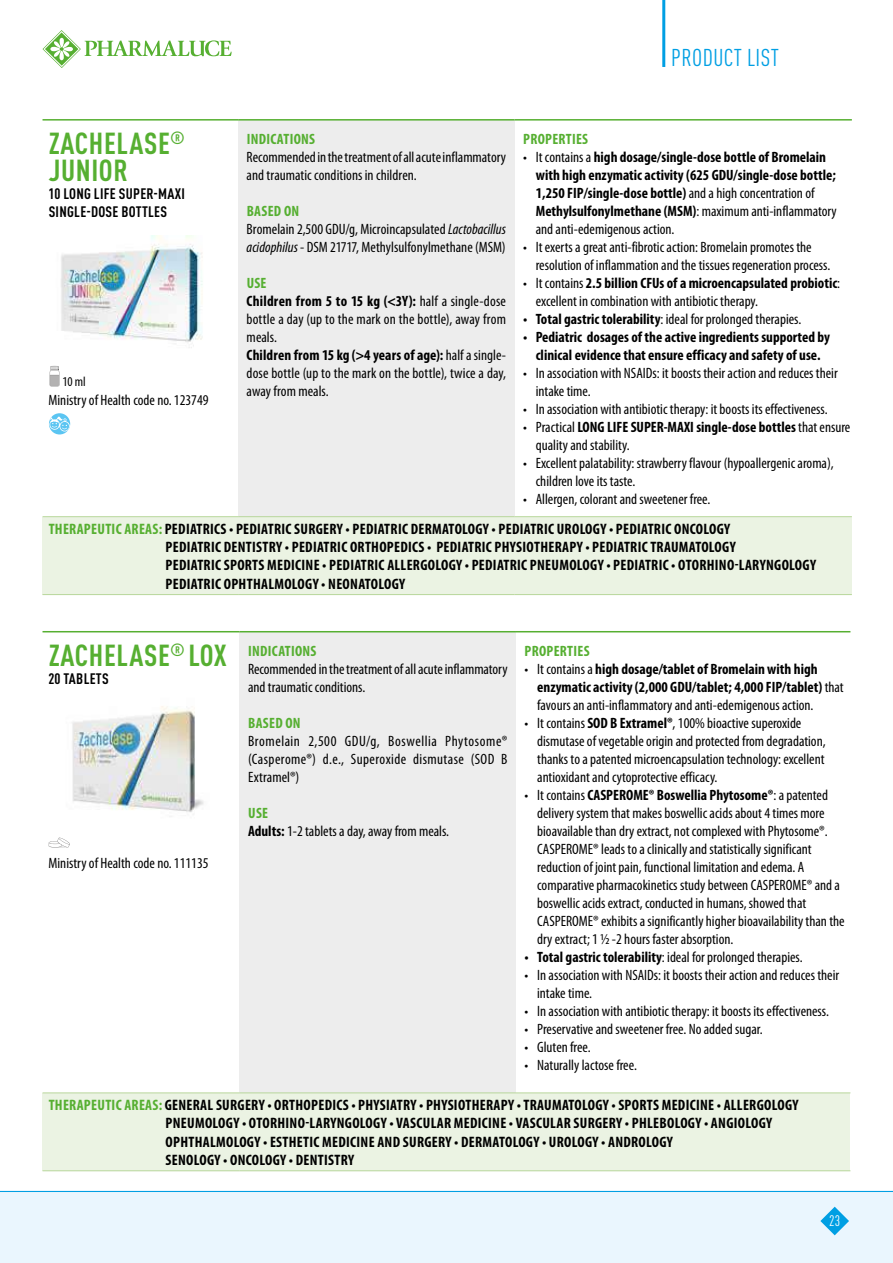
<style>
.page{position:relative;width:893px;height:1263px;background:#fff}
.page>*{position:absolute;margin:0;border:0;box-sizing:border-box;transform-origin:0 0}
.t1{font:700 condensed 30px/27px "DIN Pro";letter-spacing:.02em;color:#56af31}
.t2{font:condensed 24px "DIN Pro";letter-spacing:.02em;color:#009fe3}
.t3{font:700 condensed 15.15px/18.1px "Myriad Pro";letter-spacing:.02em;color:#000}
.t4{font:condensed 15px/18px "Myriad Pro";color:#000}
.t5{font:700 condensed 15px/18px "Myriad Pro";color:#000}
.t6{font:700 condensed 15px "Myriad Pro";letter-spacing:.02em;color:#56af31}
.t7{font:700 condensed 15px/18px "DIN Pro";letter-spacing:.02em;color:#000}
.t8{font:condensed 15px "DIN Pro";color:#fff}
.t9{font:condensed 13.5px "Myriad Pro";color:#000}
.s1{font-weight:700;color:#56af31}
.s2{font-style:italic}
.s3{font-weight:700}
.s4{font-weight:400}
.s5{color:#56af31}
</style>
<div class="page">
<div style="left:0;top:1191px;width:893px;height:72px;background:#eaf6fe"></div>
<hr style="left:0;top:1191px;width:893px;height:1px;background:#009fe3">
<svg style="left:43px;top:30px;width:189px;height:38px"></svg>
<svg style="left:820px;top:1207px;width:29px;height:28px"></svg>
<hr style="left:662px;top:0;width:3px;height:67px;background:#009fe3">
<div style="left:238px;top:120px;width:276px;height:397px;background:#ededed"></div>
<div style="left:43px;top:517px;width:809px;height:78px;background:#ebf3e3"></div>
<hr style="left:43px;top:119px;width:195px;height:2px;background:#56af31">
<hr style="left:238px;top:119px;width:276px;height:2px;background:#56af31">
<hr style="left:514px;top:119px;width:338px;height:2px;background:#56af31">
<hr style="left:43px;top:516px;width:195px;height:1px;background:#b8d79b">
<hr style="left:43px;top:594px;width:195px;height:1px;background:#b8d79b">
<hr style="left:238px;top:594px;width:276px;height:1px;background:#b8d79b">
<hr style="left:514px;top:594px;width:338px;height:1px;background:#b8d79b">
<hr style="left:238px;top:516px;width:276px;height:1px;background:#b8d79b">
<hr style="left:514px;top:516px;width:338px;height:1px;background:#b8d79b">
<img style="left:61px;top:236px;width:142px;height:112px">
<svg style="left:49px;top:371px;width:11px;height:15px"></svg>
<svg style="left:50px;top:366px;width:9px;height:20px"></svg>
<svg style="left:52px;top:415px;width:19px;height:20px"></svg>
<div style="left:49px;top:413px;width:21px;height:21px;background:#5bc5f2;border-radius:50%"></div>
<svg style="left:49px;top:416px;width:21px;height:16px"></svg>
<div style="left:240px;top:632px;width:276px;height:461px;background:#ededed"></div>
<div style="left:43px;top:1093px;width:807px;height:78px;background:#ebf3e3"></div>
<hr style="left:43px;top:631px;width:197px;height:1px;background:#56af31">
<hr style="left:240px;top:631px;width:276px;height:1px;background:#56af31">
<hr style="left:516px;top:631px;width:334px;height:1px;background:#56af31">
<hr style="left:43px;top:1092px;width:197px;height:1px;background:#b8d79b">
<hr style="left:43px;top:1170px;width:197px;height:1px;background:#b8d79b">
<hr style="left:240px;top:1170px;width:276px;height:1px;background:#b8d79b">
<hr style="left:516px;top:1170px;width:334px;height:1px;background:#b8d79b">
<hr style="left:240px;top:1092px;width:276px;height:1px;background:#b8d79b">
<hr style="left:516px;top:1092px;width:334px;height:1px;background:#b8d79b">
<img style="left:72px;top:706px;width:132px;height:106px">
<svg style="left:49px;top:838px;width:21px;height:10px"></svg>
<h1 class="t1" style="left:49px;top:127px;width:138px">ZACHELASE<sup>®<br></sup>JUNIOR</h1>
<p class="t7" style="left:49px;top:183px;width:138px">10 LONG LIFE SUPER-MAXI<br>SINGLE-DOSE BOTTLES</p>
<p class="t9" style="left:62px;top:373px;width:25px">10 ml</p>
<p class="t4" style="left:49px;top:391px;width:162px">Ministry of Health code no. 123749</p>
<h2 class="t2" style="left:671px;top:40px;width:109px">PRODUCT LIST</h2>
<p class="t6" style="left:247px;top:129px;width:70px">INDICATIONS</p>
<p class="t4" style="left:247px;top:148px;width:261px">Recommended in the treatment of all acute inflammatory and traumatic conditions in children.</p>
<p class="t4" style="left:247px;top:202px;width:261px"><span class="s1">BASED ON<br></span>Bromelain 2,500 GDU/g, Microincapsulated <span class="s2">Lactobacillus acidophilus</span> - DSM 21717, Methylsulfonylmethane (MSM)</p>
<p class="t4" style="left:247px;top:274px;width:261px"><span class="s1">USE<br></span><span class="s3">Children from 5 to 15 kg (&lt;3Y):</span> half a single-dose bottle a day (up to the mark on the bottle), away from meals.<br><span class="s3">Children from 15 kg (&gt;4 years of age):</span> half a single&shy;dose bottle (up to the mark on the bottle), twice a day, away from meals.</p>
<p class="t6" style="left:523px;top:129px;width:67px">PROPERTIES</p>
<p class="t5" style="left:536px;top:148px;width:303px;text-indent:-13px"><span class="s4">• It contains a</span> high dosage/single-dose bottle of Bromelain with high enzymatic activity (625 GDU/single-dose bottle; 1,250 FIP/single-dose bottle) <span class="s4">and a high concentration of </span>Methylsulfonylmethane (MSM)<span class="s4">: maximum anti-inflammatory and anti-edemigenous action.</span></p>
<p class="t4" style="left:536px;top:238px;width:296px;text-indent:-13px">• It exerts a great anti-fibrotic action: Bromelain promotes the resolution of inflammation and the tissues regeneration process.</p>
<p class="t4" style="left:536px;top:274px;width:306px;text-indent:-13px">• It contains <span class="s3">2.5 billion CFUs of a microencapsulated probiotic</span>: excellent in combination with antibiotic therapy.</p>
<p class="t4" style="left:523px;top:310px;width:280px"><span class="s3">• Total gastric tolerability</span>: ideal for prolonged therapies.</p>
<p class="t5" style="left:523px;top:328px;width:308px;text-align:center">• Pediatric dosages of the active ingredients supported by clinical evidence that ensure efficacy and safety of use.</p>
<p class="t4" style="left:536px;top:364px;width:303px;text-indent:-13px">• In association with NSAIDs: it boosts their action and reduces their intake time.</p>
<p class="t4" style="left:523px;top:400px;width:306px">• In association with antibiotic therapy: it boosts its effectiveness.</p>
<p class="t4" style="left:536px;top:418px;width:316px;text-indent:-13px">• Practical <span class="s3">LONG LIFE SUPER-MAXI single-dose bottles</span> that ensure quality and stability.</p>
<p class="t4" style="left:536px;top:454px;width:299px;text-indent:-13px">• Excellent palatability: strawberry flavour (hypoallergenic aroma), children love its taste.</p>
<p class="t4" style="left:523px;top:490px;width:189px">• Allergen, colorant and sweetener free.</p>
<p class="t3" style="left:166px;top:520px;width:652px;text-indent:-117px"><span class="s5">THERAPEUTIC AREAS:</span> PEDIATRICS • PEDIATRIC SURGERY • PEDIATRIC DERMATOLOGY • PEDIATRIC UROLOGY • PEDIATRIC ONCOLOGY<br>PEDIATRIC DENTISTRY • PEDIATRIC ORTHOPEDICS • PEDIATRIC PHYSIOTHERAPY • PEDIATRIC TRAUMATOLOGY<br>PEDIATRIC SPORTS MEDICINE • PEDIATRIC ALLERGOLOGY • PEDIATRIC PNEUMOLOGY • PEDIATRIC • OTORHINO-LARYNGOLOGY PEDIATRIC OPHTHALMOLOGY • NEONATOLOGY</p>
<h1 class="t1" style="left:49px;top:639px;width:180px">ZACHELASE<sup>®</sup> LOX</h1>
<p class="t7" style="left:49px;top:668px;width:62px">20 TABLETS</p>
<p class="t4" style="left:49px;top:853px;width:162px">Ministry of Health code no. 111135</p>
<p class="t6" style="left:248px;top:641px;width:70px">INDICATIONS</p>
<p class="t4" style="left:248px;top:660px;width:261px">Recommended in the treatment of all acute inflammatory and traumatic conditions.</p>
<p class="t6" style="left:248px;top:713px;width:54px">BASED ON</p>
<p class="t4" style="left:248px;top:732px;width:261px;text-align:justify">Bromelain 2,500 GDU/g, Boswellia Phytosome® (Casperome®) d.e., Superoxide dismutase (SOD B Extramel®)</p>
<p class="t4" style="left:248px;top:804px;width:203px"><span class="s1">USE<br></span><span class="s3">Adults:</span> 1-2 tablets a day, away from meals.</p>
<p class="t6" style="left:525px;top:641px;width:67px">PROPERTIES</p>
<p class="t5" style="left:537px;top:659px;width:308px;text-indent:-13px"><span class="s4">• It contains a</span> high dosage/tablet of Bromelain with high enzymatic activity (2,000 GDU/tablet; 4,000 FIP/tablet) <span class="s4">that favours an anti-inflammatory and anti-edemigenous action.</span></p>
<p class="t4" style="left:537px;top:714px;width:290px;text-indent:-13px">• It contains <span class="s3">SOD B Extramel®</span>, 100% bioactive superoxide dismutase of vegetable origin and protected from degradation, thanks to a patented microencapsulation technology: excellent antioxidant and cytoprotective efficacy.</p>
<p class="t4" style="left:537px;top:786px;width:309px;text-indent:-13px">• It contains <span class="s3">CASPEROME® Boswellia Phytosome®</span>: a patented delivery system that makes boswellic acids about 4 times more bioavailable than dry extract, not complexed with Phytosome®.<br>CASPEROME® leads to a clinically and statistically significant reduction of joint pain, functional limitation and edema. A comparative pharmacokinetics study between CASPEROME® and a boswellic acids extract, conducted in humans, showed that CASPEROME® exhibits a significantly higher bioavailability than the dry extract; 1 ½ -2 hours faster absorption.</p>
<p class="t4" style="left:524px;top:948px;width:280px"><span class="s3">• Total gastric tolerability</span>: ideal for prolonged therapies.</p>
<p class="t4" style="left:537px;top:966px;width:303px;text-indent:-13px">• In association with NSAIDs: it boosts their action and reduces their intake time.</p>
<p class="t4" style="left:524px;top:1002px;width:306px">• In association with antibiotic therapy: it boosts its effectiveness.</p>
<p class="t4" style="left:524px;top:1020px;width:240px">• Preservative and sweetener free. No added sugar.</p>
<p class="t4" style="left:524px;top:1038px;width:68px">• Gluten free.</p>
<p class="t4" style="left:524px;top:1056px;width:114px">• Naturally lactose free.</p>
<p class="t3" style="left:166px;top:1096px;width:634px;text-indent:-117px"><span class="s5">THERAPEUTIC AREAS:</span> GENERAL SURGERY • ORTHOPEDICS • PHYSIATRY • PHYSIOTHERAPY • TRAUMATOLOGY • SPORTS MEDICINE • ALLERGOLOGY PNEUMOLOGY • OTORHINO-LARYNGOLOGY • VASCULAR MEDICINE • VASCULAR SURGERY • PHLEBOLOGY • ANGIOLOGY OPHTHALMOLOGY • ESTHETIC MEDICINE AND SURGERY • DERMATOLOGY • UROLOGY • ANDROLOGY<br>SENOLOGY • ONCOLOGY • DENTISTRY</p>
<p class="t8" style="left:829px;top:1210px;width:12px">23</p>
</div>
